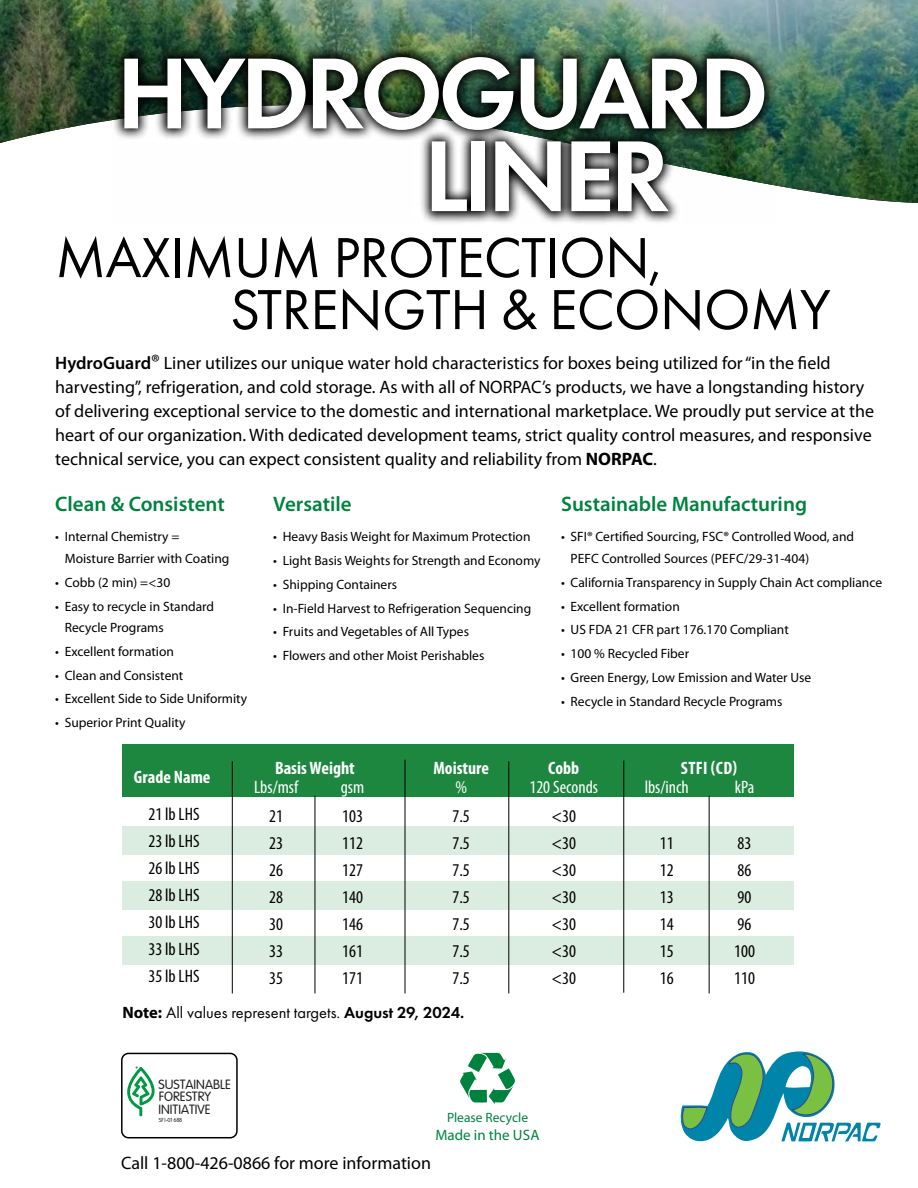
<style>
.page{position:relative;width:918px;height:1188px;background:#fff}
.page>*{position:absolute;margin:0;border:0;box-sizing:border-box;transform-origin:0 0}
.t1{font:600 104.55px/82.8px "Futura PT";letter-spacing:-.05em;color:#fff}
.t2{font:58.5px/52.1px "Futura PT";letter-spacing:-.01em;color:#000}
.t3{font:600 21px "Myriad Pro";color:#00823f}
.t4{font:18px/24px "Myriad Pro";color:#000}
.t5{font:condensed 18px/27px "Myriad Pro";color:#000;text-align:justify}
.t6{font:700 condensed 18px "Myriad Pro";color:#fff}
.t7{font:condensed 18px "Myriad Pro";color:#fff}
.t8{font:16.5px "Futura PT";color:#000}
.t9{font:15px "Myriad Pro";color:#00823f}
.t10{font:13.5px/21.6px "Myriad Pro";color:#000}
.t11{font:13.5px "Myriad Pro";color:#00823f}
.t12{font:300 13.05px/12.3px "VAG Rounded Light S Si";color:#231f20}
.t13{font:300 5.7px "VAG Rounded Light S Si";letter-spacing:-.025em;color:#231f20}
.s1{font-weight:600}
.s2{font-size:21px}
.s3{font-weight:700}
.s4{font-family:"Myriad Pro";font-weight:700}
</style>
<div class="page">
<img style="left:0;top:0;width:918px;height:203px">
<svg style="left:112px;top:45px;width:664px;height:178px"></svg>
<svg style="left:680px;top:1051px;width:201px;height:91px"></svg>
<div style="left:121px;top:1053px;width:117px;height:85px;border:2px solid #000;border-radius:7px"></div>
<svg style="left:127px;top:1067px;width:28px;height:49px"></svg>
<div style="left:122px;top:744px;width:672px;height:53px;background:#1d873f"></div>
<div style="left:122px;top:826px;width:672px;height:29px;background:#dbece0"></div>
<div style="left:122px;top:881px;width:672px;height:28px;background:#dbece0"></div>
<div style="left:122px;top:936px;width:672px;height:29px;background:#dbece0"></div>
<hr style="left:232px;top:761px;width:1px;height:232px;background:#000">
<hr style="left:405px;top:760px;width:1px;height:233px;background:#000">
<hr style="left:508px;top:761px;width:1px;height:232px;background:#000">
<hr style="left:623px;top:760px;width:1px;height:233px;background:#000">
<hr style="left:709px;top:796px;width:1px;height:197px;background:#000">
<hr style="left:315px;top:796px;width:1px;height:197px;background:#000">
<svg style="left:460px;top:1053px;width:55px;height:51px"></svg>
<h1 class="t1" style="left:424px;top:51px;width:347px;text-indent:-307px">HYDROGUARD<br>LINER</h1>
<h2 class="t2" style="left:230px;top:231px;width:602px;text-indent:-174px">MAXIMUM PROTECTION,<br>STRENGTH &amp; ECONOMY</h2>
<p class="t4" style="left:55px;top:351px;width:821px"><span class="s1">HydroGuard</span><span class="s2">®</span> Liner utilizes our unique water hold characteristics for boxes being utilized for “in the field harvesting”, refrigeration, and cold storage. As with all of NORPAC’s products, we have a longstanding history of delivering exceptional service to the domestic and international marketplace. We proudly put service at the heart of our organization. With dedicated development teams, strict quality control measures, and responsive technical service, you can expect consistent quality and reliability from <span class="s3">NORPAC</span>.</p>
<h3 class="t3" style="left:55px;top:490px;width:171px">Clean &amp; Consistent</h3>
<p class="t10" style="left:65px;top:526px;width:166px;text-indent:-10px">• Internal Chemistry =<br>Moisture Barrier with Coating</p>
<p class="t10" style="left:55px;top:571px;width:117px">• Cobb (2 min) =&lt;30</p>
<p class="t10" style="left:65px;top:595px;width:151px;text-indent:-10px">• Easy to recycle in Standard<br>Recycle Programs</p>
<p class="t10" style="left:55px;top:640px;width:120px">• Excellent formation</p>
<p class="t10" style="left:55px;top:664px;width:130px">• Clean and Consistent</p>
<p class="t10" style="left:55px;top:688px;width:194px">• Excellent Side to Side Uniformity</p>
<p class="t10" style="left:55px;top:712px;width:132px">• Superior Print Quality</p>
<h3 class="t3" style="left:273px;top:490px;width:80px">Versatile</h3>
<p class="t10" style="left:273px;top:526px;width:259px">• Heavy Basis Weight for Maximum Protection</p>
<p class="t10" style="left:273px;top:550px;width:269px">• Light Basis Weights for Strength and Economy</p>
<p class="t10" style="left:273px;top:573px;width:125px">• Shipping Containers</p>
<p class="t10" style="left:273px;top:597px;width:260px">• In-Field Harvest to Refrigeration Sequencing</p>
<p class="t10" style="left:273px;top:621px;width:197px">• Fruits and Vegetables of All Types</p>
<p class="t10" style="left:273px;top:645px;width:213px">• Flowers and other Moist Perishables</p>
<h3 class="t3" style="left:561px;top:490px;width:247px">Sustainable Manufacturing</h3>
<p class="t10" style="left:571px;top:526px;width:285px;text-indent:-10px">• SFI® Certified Sourcing, FSC® Controlled Wood, and<br>PEFC Controlled Sources (PEFC/29-31-404)</p>
<p class="t10" style="left:561px;top:571px;width:323px">• California Transparency in Supply Chain Act compliance</p>
<p class="t10" style="left:561px;top:595px;width:120px">• Excellent formation</p>
<p class="t10" style="left:561px;top:619px;width:229px">• US FDA 21 CFR part 176.170 Compliant</p>
<p class="t10" style="left:561px;top:642px;width:130px">• 100 % Recycled Fiber</p>
<p class="t10" style="left:561px;top:666px;width:252px">• Green Energy, Low Emission and Water Use</p>
<p class="t10" style="left:561px;top:690px;width:223px">• Recycle in Standard Recycle Programs</p>
<h3 class="t6" style="left:134px;top:765px;width:78px">Grade Name</h3>
<h3 class="t5" style="left:148px;top:800px;width:53px">21 lb LHS 23 lb LHS 26 lb LHS 28 lb LHS 30 lb LHS 33 lb LHS 35 lb LHS</h3>
<h3 class="t6" style="left:275px;top:757px;width:81px">Basis Weight</h3>
<h3 class="t6" style="left:681px;top:757px;width:58px">STFI (CD)</h3>
<h3 class="t5" style="left:269px;top:802px;width:15px">21<br>23<br>26<br>28<br>30<br>33<br>35</h3>
<h3 class="t6" style="left:548px;top:757px;width:32px">Cobb</h3>
<h3 class="t7" style="left:529px;top:776px;width:70px">120 Seconds</h3>
<h3 class="t6" style="left:433px;top:757px;width:57px">Moisture</h3>
<h3 class="t7" style="left:455px;top:776px;width:13px">%</h3>
<h3 class="t7" style="left:254px;top:776px;width:46px">Lbs/msf</h3>
<h3 class="t7" style="left:645px;top:776px;width:46px">lbs/inch</h3>
<h3 class="t7" style="left:735px;top:776px;width:21px">kPa</h3>
<h3 class="t7" style="left:341px;top:776px;width:25px">gsm</h3>
<h3 class="t5" style="left:551px;top:802px;width:26px">&lt;30 &lt;30 &lt;30 &lt;30 &lt;30 &lt;30 &lt;30</h3>
<h3 class="t5" style="left:342px;top:802px;width:22px">103<br>112<br>127<br>140<br>146<br>161<br>171</h3>
<h3 class="t5" style="left:453px;top:802px;width:19px">7.5<br>7.5<br>7.5<br>7.5<br>7.5<br>7.5<br>7.5</h3>
<h3 class="t5" style="left:734px;top:829px;width:22px;text-align:left">83<br>86<br>90<br>96<br>100<br>110</h3>
<h3 class="t5" style="left:660px;top:829px;width:15px">11<br>12<br>13<br>14<br>15<br>16</h3>
<p class="t8" style="left:122px;top:1003px;width:343px"><span class="s4">Note:</span> All values represent targets. <span class="s1">August 29, 2024.</span></p>
<p class="t12" style="left:158px;top:1079px;width:74px">SUSTAINABLE</p>
<p class="t12" style="left:158px;top:1090px;width:54px">FORESTRY<br>INITIATIVE</p>
<p class="t13" style="left:159px;top:1117px;width:25px">SFI-01 688</p>
<p class="t11" style="left:447px;top:1109px;width:83px">Please Recycle</p>
<p class="t9" style="left:435px;top:1126px;width:106px">Made in the USA</p>
<h3 class="t4" style="left:121px;top:1150px;width:312px">Call 1-800-426-0866 for more information</h3>
</div>
